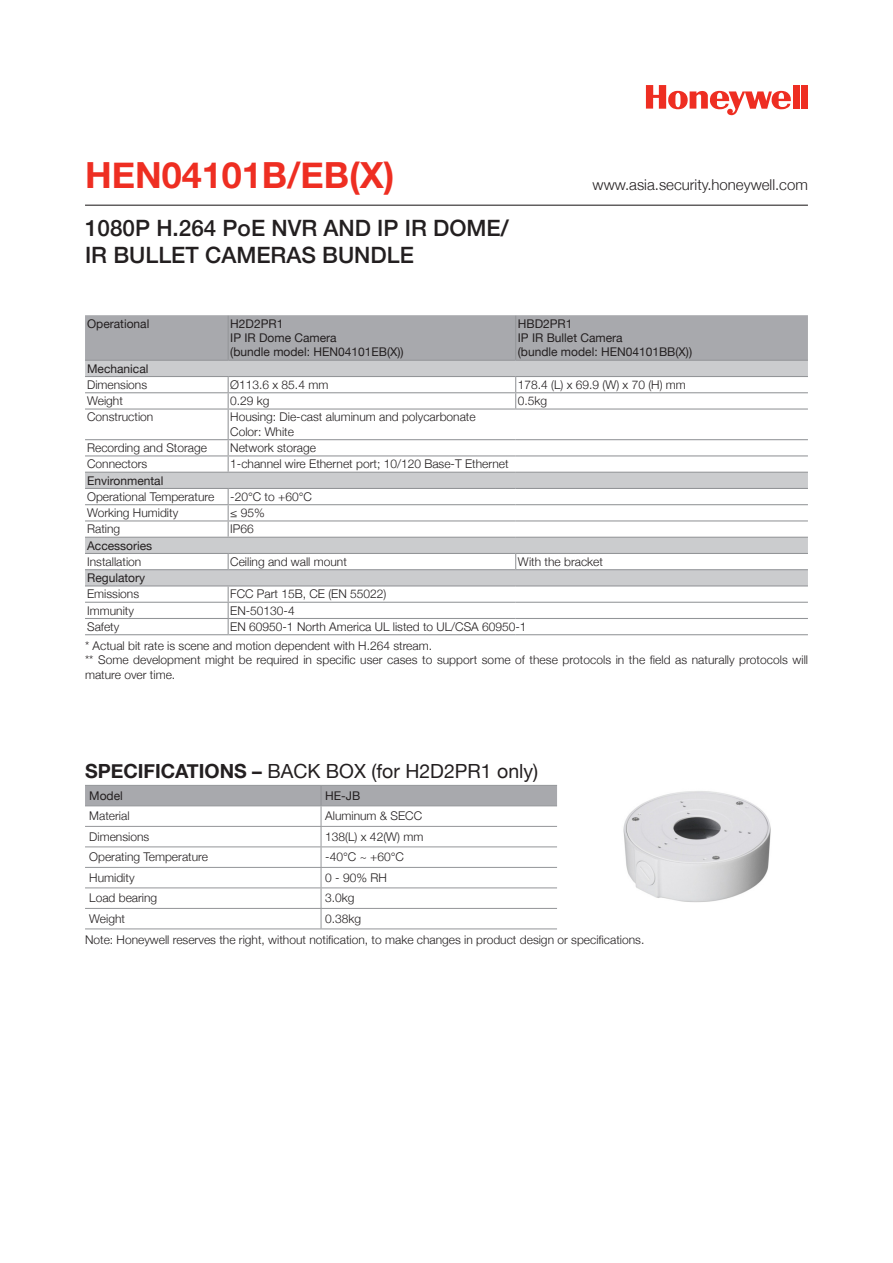
<style>
.page{position:relative;width:893px;height:1263px;background:#fff}
.page>*{position:absolute;margin:0;border:0;box-sizing:border-box;transform-origin:0 0}
.t1{font:700 36px "Helvetica Neue";color:#ee2e22}
.t2{font:500 22.5px/27px "Helvetica Neue";color:#231f20}
.t3{font:19.5px "Helvetica Neue";color:#231f20}
.t4{font:300 15px "Helvetica Neue";color:#231f20}
.Default{font:300 12px/14.4px "Helvetica Neue";color:#231f20}
.Default-2{font:12px "Helvetica Neue";color:#231f20}
.s1{font-weight:700}
</style>
<div class="page">
<hr style="left:85px;top:205px;width:723px;height:1px;background:#231f20">
<svg style="left:646px;top:85px;width:145px;height:30px"></svg>
<div style="left:793px;top:85px;width:6px;height:24px;background:#ee2e22"></div>
<div style="left:801px;top:85px;width:7px;height:24px;background:#ee2e22"></div>
<svg style="left:85px;top:785px;width:472px;height:143px"></svg>
<hr style="left:85px;top:928px;width:236px;height:1px;background:#939598">
<hr style="left:321px;top:928px;width:236px;height:1px;background:#939598">
<img style="left:623px;top:791px;width:148px;height:111px">
<div style="left:85px;top:315px;width:723px;height:45px;background:#a8a9ad"></div>
<svg style="left:85px;top:361px;width:723px;height:224px"></svg>
<hr style="left:228px;top:316px;width:1px;height:44px;background:#939598">
<hr style="left:515px;top:316px;width:1px;height:44px;background:#939598">
<hr style="left:85px;top:360px;width:143px;height:1px;background:#939598">
<hr style="left:228px;top:360px;width:288px;height:1px;background:#939598">
<hr style="left:516px;top:360px;width:292px;height:1px;background:#939598">
<hr style="left:85px;top:376px;width:143px;height:1px;background:#939598">
<hr style="left:228px;top:376px;width:288px;height:1px;background:#939598">
<hr style="left:516px;top:376px;width:292px;height:1px;background:#939598">
<hr style="left:85px;top:392px;width:143px;height:1px;background:#939598">
<hr style="left:228px;top:392px;width:288px;height:1px;background:#939598">
<hr style="left:516px;top:392px;width:292px;height:1px;background:#939598">
<svg style="left:515px;top:377px;width:1px;height:31px"></svg>
<hr style="left:85px;top:408px;width:143px;height:2px;background:#939598">
<hr style="left:228px;top:408px;width:288px;height:2px;background:#939598">
<hr style="left:516px;top:408px;width:292px;height:2px;background:#939598">
<hr style="left:85px;top:439px;width:143px;height:1px;background:#939598">
<hr style="left:228px;top:439px;width:288px;height:1px;background:#939598">
<hr style="left:516px;top:439px;width:292px;height:1px;background:#939598">
<hr style="left:85px;top:455px;width:143px;height:1px;background:#939598">
<hr style="left:228px;top:455px;width:288px;height:1px;background:#939598">
<svg style="left:228px;top:377px;width:1px;height:95px"></svg>
<hr style="left:516px;top:455px;width:292px;height:1px;background:#939598">
<hr style="left:85px;top:472px;width:143px;height:1px;background:#939598">
<hr style="left:228px;top:472px;width:288px;height:1px;background:#939598">
<hr style="left:516px;top:472px;width:292px;height:1px;background:#939598">
<hr style="left:85px;top:488px;width:143px;height:1px;background:#939598">
<hr style="left:228px;top:488px;width:288px;height:1px;background:#939598">
<hr style="left:516px;top:488px;width:292px;height:1px;background:#939598">
<hr style="left:85px;top:504px;width:143px;height:1px;background:#939598">
<hr style="left:228px;top:504px;width:288px;height:1px;background:#939598">
<hr style="left:516px;top:504px;width:292px;height:1px;background:#939598">
<hr style="left:85px;top:520px;width:143px;height:1px;background:#939598">
<hr style="left:228px;top:520px;width:288px;height:1px;background:#939598">
<svg style="left:228px;top:489px;width:1px;height:48px"></svg>
<hr style="left:516px;top:520px;width:292px;height:1px;background:#939598">
<hr style="left:85px;top:537px;width:143px;height:1px;background:#939598">
<hr style="left:228px;top:537px;width:288px;height:1px;background:#939598">
<hr style="left:516px;top:537px;width:292px;height:1px;background:#939598">
<hr style="left:85px;top:553px;width:143px;height:1px;background:#939598">
<hr style="left:228px;top:553px;width:288px;height:1px;background:#939598">
<svg style="left:228px;top:554px;width:1px;height:15px"></svg>
<hr style="left:516px;top:553px;width:292px;height:1px;background:#939598">
<svg style="left:515px;top:554px;width:1px;height:15px"></svg>
<hr style="left:85px;top:569px;width:143px;height:1px;background:#939598">
<hr style="left:228px;top:569px;width:288px;height:1px;background:#939598">
<hr style="left:516px;top:569px;width:292px;height:1px;background:#939598">
<hr style="left:85px;top:585px;width:143px;height:1px;background:#939598">
<hr style="left:228px;top:585px;width:288px;height:1px;background:#939598">
<hr style="left:516px;top:585px;width:292px;height:1px;background:#939598">
<hr style="left:85px;top:602px;width:143px;height:1px;background:#939598">
<hr style="left:228px;top:602px;width:288px;height:1px;background:#939598">
<hr style="left:516px;top:602px;width:292px;height:1px;background:#939598">
<hr style="left:85px;top:618px;width:143px;height:1px;background:#939598">
<hr style="left:228px;top:618px;width:288px;height:1px;background:#939598">
<svg style="left:228px;top:586px;width:1px;height:48px"></svg>
<hr style="left:516px;top:618px;width:292px;height:1px;background:#939598">
<hr style="left:85px;top:634px;width:143px;height:1px;background:#939598">
<hr style="left:228px;top:634px;width:288px;height:1px;background:#939598">
<hr style="left:516px;top:634px;width:292px;height:1px;background:#939598">
<h1 class="t1" style="left:85px;top:147px;width:311px">HEN04101B/EB(X)</h1>
<h2 class="t2" style="left:85px;top:214px;width:425px">1080P H.264 PoE NVR AND IP IR DOME/<br>IR BULLET CAMERAS BUNDLE</h2>
<p class="t4" style="left:593px;top:172px;width:217px">www.asia.security.honeywell.com</p>
<p class="Default-2" style="left:87px;top:315px;width:64px">Operational</p>
<p class="Default-2" style="left:230px;top:315px;width:55px">H2D2PR1</p>
<p class="Default-2" style="left:230px;top:329px;width:108px">IP IR Dome Camera</p>
<p class="Default-2" style="left:230px;top:343px;width:175px">(bundle model: HEN04101EB(X))</p>
<p class="Default-2" style="left:518px;top:315px;width:56px">HBD2PR1</p>
<p class="Default-2" style="left:518px;top:329px;width:106px">IP IR Bullet Camera</p>
<p class="Default-2" style="left:518px;top:343px;width:176px">(bundle model: HEN04101BB(X))</p>
<p class="Default-2" style="left:87px;top:360px;width:63px">Mechanical</p>
<p class="Default" style="left:87px;top:377px;width:61px">Dimensions</p>
<p class="Default" style="left:230px;top:377px;width:100px">Ø113.6 x 85.4 mm</p>
<p class="Default" style="left:518px;top:377px;width:170px">178.4 (L) x 69.9 (W) x 70 (H) mm</p>
<p class="Default" style="left:87px;top:393px;width:37px">Weight</p>
<p class="Default" style="left:230px;top:393px;width:41px">0.29 kg</p>
<p class="Default" style="left:518px;top:393px;width:31px">0.5kg</p>
<p class="Default" style="left:87px;top:409px;width:68px">Construction</p>
<p class="Default" style="left:230px;top:409px;width:247px">Housing: Die-cast aluminum and polycarbonate</p>
<p class="Default" style="left:230px;top:424px;width:65px">Color: White</p>
<p class="Default" style="left:87px;top:440px;width:121px">Recording and Storage</p>
<p class="Default" style="left:230px;top:440px;width:87px">Network storage</p>
<p class="Default" style="left:87px;top:456px;width:62px">Connectors</p>
<p class="Default" style="left:230px;top:456px;width:280px">1-channel wire Ethernet port; 10/120 Base-T Ethernet</p>
<p class="Default-2" style="left:87px;top:472px;width:78px">Environmental</p>
<p class="Default" style="left:87px;top:489px;width:129px">Operational Temperature</p>
<p class="Default" style="left:230px;top:489px;width:83px">-20°C to +60°C</p>
<p class="Default" style="left:87px;top:505px;width:93px">Working Humidity</p>
<p class="Default" style="left:230px;top:505px;width:36px">≤ 95%</p>
<p class="Default" style="left:87px;top:521px;width:35px">Rating</p>
<p class="Default" style="left:230px;top:521px;width:25px">IP66</p>
<p class="Default-2" style="left:87px;top:537px;width:67px">Accessories</p>
<p class="Default" style="left:87px;top:554px;width:56px">Installation</p>
<p class="Default" style="left:230px;top:554px;width:118px">Ceiling and wall mount</p>
<p class="Default" style="left:518px;top:554px;width:87px">With the bracket</p>
<p class="Default-2" style="left:87px;top:569px;width:59px">Regulatory</p>
<p class="Default" style="left:87px;top:586px;width:53px">Emissions</p>
<p class="Default" style="left:230px;top:586px;width:158px">FCC Part 15B, CE (EN 55022)</p>
<p class="Default" style="left:87px;top:602px;width:48px">Immunity</p>
<p class="Default" style="left:230px;top:602px;width:66px">EN-50130-4</p>
<p class="Default" style="left:87px;top:619px;width:34px">Safety</p>
<p class="Default" style="left:230px;top:619px;width:298px">EN 60950-1 North America UL listed to UL/CSA 60950-1</p>
<p class="Default" style="left:85px;top:638px;width:348px">* Actual bit rate is scene and motion dependent with H.264 stream.</p>
<p class="Default" style="left:85px;top:652px;width:725px">** Some development might be required in specific user cases to support some of these protocols in the field as naturally protocols will mature over time.</p>
<p class="t3" style="left:85px;top:757px;width:455px"><span class="s1">SPECIFICATIONS –</span> BACK BOX (for H2D2PR1 only)</p>
<p class="Default-2" style="left:89px;top:787px;width:35px">Model</p>
<p class="Default-2" style="left:325px;top:787px;width:37px">HE-JB</p>
<p class="Default" style="left:89px;top:808px;width:42px">Material</p>
<p class="Default" style="left:325px;top:808px;width:98px">Aluminum &amp; SECC</p>
<p class="Default" style="left:89px;top:829px;width:61px">Dimensions</p>
<p class="Default" style="left:325px;top:829px;width:100px">138(L) x 42(W) mm</p>
<p class="Default" style="left:89px;top:849px;width:120px">Operating Temperature</p>
<p class="Default" style="left:325px;top:849px;width:80px">-40°C ~ +60°C</p>
<p class="Default" style="left:89px;top:870px;width:47px">Humidity</p>
<p class="Default" style="left:325px;top:870px;width:63px">0 - 90% RH</p>
<p class="Default" style="left:89px;top:890px;width:70px">Load bearing</p>
<p class="Default" style="left:325px;top:890px;width:31px">3.0kg</p>
<p class="Default" style="left:89px;top:911px;width:37px">Weight</p>
<p class="Default" style="left:325px;top:911px;width:38px">0.38kg</p>
<p class="Default" style="left:85px;top:932px;width:561px">Note: Honeywell reserves the right, without notification, to make changes in product design or specifications.</p>
</div>
